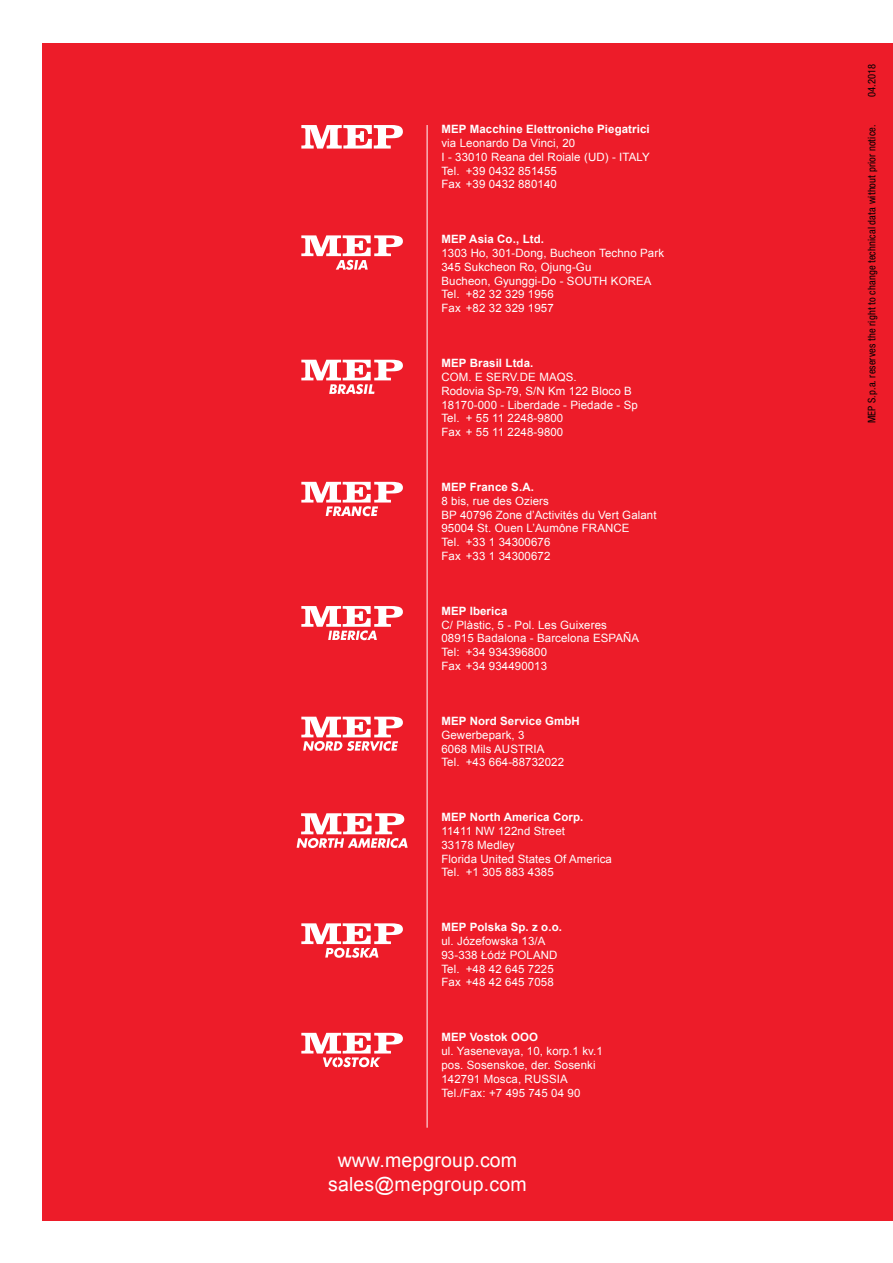
<style>
.page{position:relative;width:893px;height:1263px;background:#fff}
.page>*{position:absolute;margin:0;border:0;box-sizing:border-box;transform-origin:0 0}
.t1{font:19.5px/24px "Arial";letter-spacing:.01em;color:#fff;text-align:center}
.t2{font:11.4px/13.8px "Arial";letter-spacing:.01em;color:#fff}
.t3{font:700 11.4px "Arial";letter-spacing:.01em;color:#fff}
.t4{font:condensed 10.5px "Helvetica Neue LT Std";letter-spacing:.01em;color:#000}
</style>
<div class="page">
<div style="left:43px;top:43px;width:850px;height:1177px;background:#ed1c29"></div>
<svg style="left:301px;top:125px;width:102px;height:24px"></svg>
<svg style="left:301px;top:482px;width:102px;height:34px"></svg>
<svg style="left:301px;top:360px;width:102px;height:34px"></svg>
<hr style="left:427px;top:125px;width:1px;height:1003px;background:#fff">
<svg style="left:301px;top:235px;width:102px;height:35px"></svg>
<svg style="left:301px;top:717px;width:102px;height:34px"></svg>
<svg style="left:301px;top:606px;width:102px;height:34px"></svg>
<svg style="left:301px;top:923px;width:102px;height:35px"></svg>
<svg style="left:301px;top:1033px;width:102px;height:34px"></svg>
<svg style="left:297px;top:813px;width:111px;height:35px"></svg>
<p class="t3" style="left:441px;top:122px;width:210px">MEP Macchine Elettroniche Piegatrici</p>
<p class="t2" style="left:441px;top:136px;width:210px">via Leonardo Da Vinci, 20<br>I - 33010 Reana del Roiale (UD) - ITALY<br>Tel. +39 0432 851455<br>Fax +39 0432 880140</p>
<p class="t3" style="left:441px;top:232px;width:104px">MEP Asia Co., Ltd.</p>
<p class="t2" style="left:441px;top:246px;width:224px">1303 Ho, 301-Dong, Bucheon Techno Park<br>345 Sukcheon Ro, Ojung-Gu<br>Bucheon, Gyunggi-Do - SOUTH KOREA<br>Tel. +82 32 329 1956<br>Fax +82 32 329 1957</p>
<p class="t3" style="left:441px;top:356px;width:93px">MEP Brasil Ltda.</p>
<p class="t2" style="left:441px;top:370px;width:198px">COM. E SERV.DE MAQS.<br>Rodovia Sp-79, S/N Km 122 Bloco B<br>18170-000 - Liberdade - Piedade - Sp<br>Tel. + 55 11 2248-9800<br>Fax + 55 11 2248-9800</p>
<p class="t3" style="left:441px;top:479px;width:94px">MEP France S.A.</p>
<p class="t2" style="left:441px;top:494px;width:217px">8 bis, rue des Oziers<br>BP 40796 Zone d’Activités du Vert Galant<br>95004 St. Ouen L’Aumône FRANCE<br>Tel. +33 1 34300676<br>Fax +33 1 34300672</p>
<p class="t3" style="left:441px;top:603px;width:67px">MEP Iberica</p>
<p class="t2" style="left:441px;top:618px;width:199px">C/ Plàstic, 5 - Pol. Les Guixeres<br>08915 Badalona - Barcelona ESPAÑA<br>Tel: +34 934396800<br>Fax +34 934490013</p>
<p class="t3" style="left:441px;top:713px;width:140px">MEP Nord Service GmbH</p>
<p class="t2" style="left:441px;top:728px;width:124px">Gewerbepark, 3<br>6068 Mils AUSTRIA<br>Tel. +43 664-88732022</p>
<p class="t3" style="left:441px;top:810px;width:144px">MEP North America Corp.</p>
<p class="t2" style="left:441px;top:824px;width:172px">11411 NW 122nd Street<br>33178 Medley<br>Florida United States Of America<br>Tel. +1 305 883 4385</p>
<p class="t3" style="left:441px;top:920px;width:122px">MEP Polska Sp. z o.o.</p>
<p class="t2" style="left:441px;top:934px;width:118px">ul. Józefowska 13/A<br>93-338 Łódź POLAND<br>Tel. +48 42 645 7225<br>Fax +48 42 645 7058</p>
<p class="t3" style="left:441px;top:1030px;width:98px">MEP Vostok OOO</p>
<p class="t2" style="left:441px;top:1044px;width:163px">ul. Yasenevaya, 10, korp.1 kv.1 pos. Sosenskoe, der. Sosenki<br>142791 Mosca, RUSSIA<br>Tel./Fax: +7 495 745 04 90</p>
<h1 class="t1" style="left:328px;top:1149px;width:200px">www.mepgroup.com sales@mepgroup.com</h1>
<p class="t4" style="left:866px;top:97px;width:35px;rotate:-90deg">04.2018</p>
<p class="t4" style="left:866px;top:423px;width:300px;rotate:-90deg">MEP S.p.a. reserves the right to change technical data without prior notice.</p>
</div>
